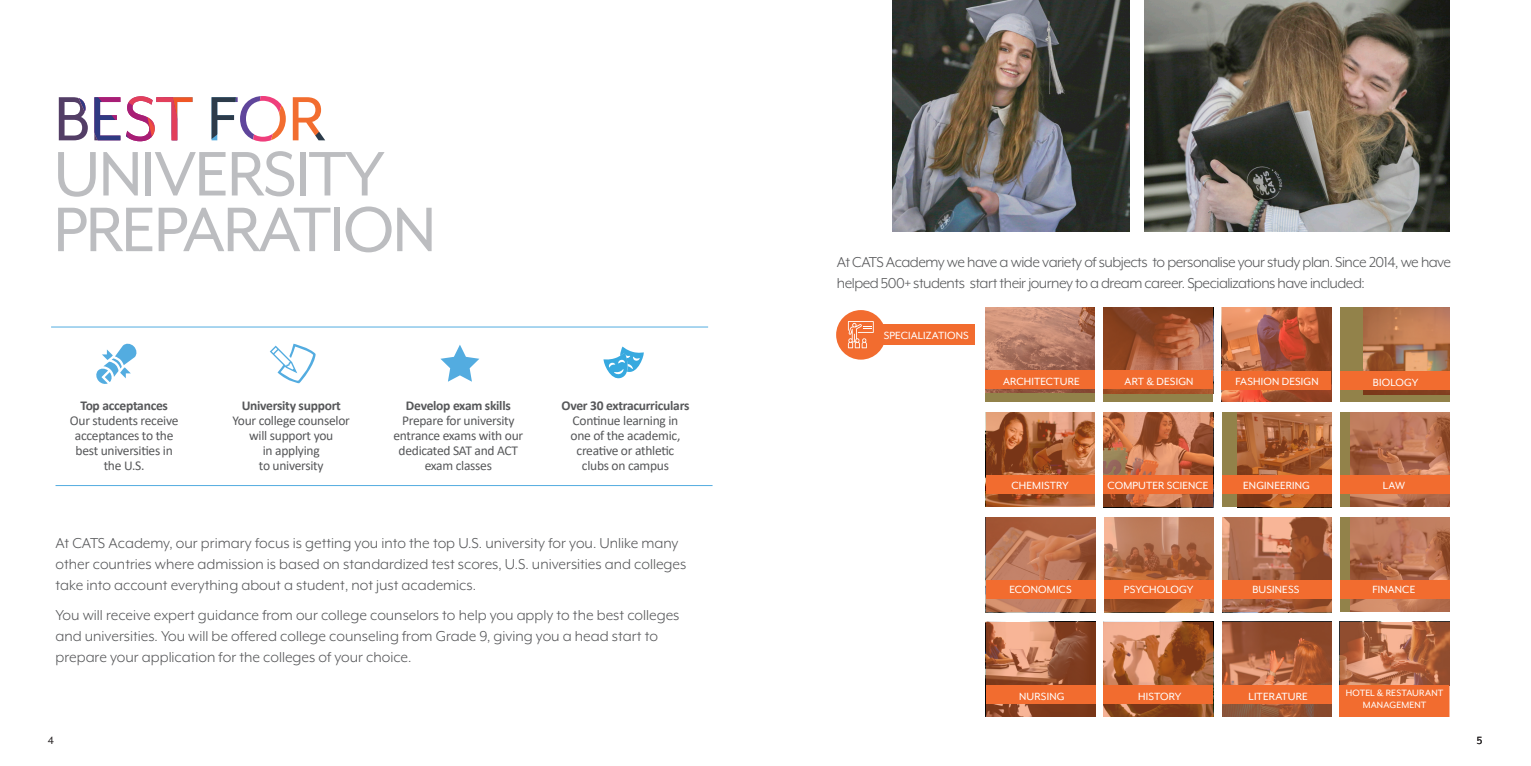
<style>
.page{position:relative;width:1531px;height:766px;background:#fff}
.page>*{position:absolute;margin:0;border:0;box-sizing:border-box;transform-origin:0 0}
.t1{font:72.3px/55.7px "Mr Eaves XL Mod OT";letter-spacing:-.02em;color:#bcbdc0}
.t2{font:16.5px/21px "Mr Eaves XL Mod OT";color:#57585a}
.t3{font:16.5px/21px "Mr Eaves XL Mod OT";letter-spacing:-.03em;color:#57585a}
._01b_Icon_Body{font:13.5px/15px "Calibri";letter-spacing:-.02em;color:#57585a;text-align:center}
._01b_Icon_Body-2{font:700 13.5px "Calibri";letter-spacing:-.02em;color:#57585a}
.Labels_white_bold{font:12px "Mr Eaves XL Mod OT";letter-spacing:.015em;color:#fff}
.t4{font:12px "Mr Eaves XL Mod OT";color:#231f20}
.Labels_white_bold-2{font:10.5px/12px "Mr Eaves XL Mod OT";letter-spacing:.015em;color:#fff;text-align:center}
</style>
<div class="page">
<svg style="left:1340px;top:517px;width:109px;height:94px;background:#b57452"></svg>
<svg style="left:1222px;top:517px;width:109px;height:95px;background:#b16c4d"></svg>
<svg style="left:1104px;top:517px;width:109px;height:95px;background:#b46f4b"></svg>
<svg style="left:986px;top:517px;width:109px;height:95px;background:#b66f4e"></svg>
<svg style="left:1340px;top:412px;width:109px;height:95px;background:#b1704f"></svg>
<svg style="left:1222px;top:412px;width:109px;height:95px;background:#a66336"></svg>
<svg style="left:1104px;top:412px;width:109px;height:95px;background:#b96e4a"></svg>
<svg style="left:985px;top:412px;width:109px;height:95px;background:#a96139"></svg>
<svg style="left:1340px;top:307px;width:109px;height:95px;background:#a9784d"></svg>
<svg style="left:1222px;top:307px;width:109px;height:95px;background:#b65f3f"></svg>
<svg style="left:1104px;top:307px;width:109px;height:95px;background:#9b5936"></svg>
<svg style="left:985px;top:307px;width:110px;height:95px;background:#b47e64"></svg>
<div style="left:836px;top:310px;width:50px;height:49px;background:#f26c2f;border-radius:50%"></div>
<div style="left:882px;top:325px;width:92px;height:20px;background:#f26c2f"></div>
<svg style="left:848px;top:321px;width:26px;height:27px"></svg>
<div style="left:1104px;top:370px;width:109px;height:19px;background:#f26c2f"></div>
<div style="left:1222px;top:371px;width:109px;height:19px;background:#f26c2f"></div>
<div style="left:1340px;top:371px;width:109px;height:19px;background:#f26c2f"></div>
<div style="left:985px;top:475px;width:109px;height:18px;background:#f26c2f"></div>
<div style="left:1104px;top:475px;width:109px;height:18px;background:#f26c2f"></div>
<div style="left:1222px;top:475px;width:109px;height:18px;background:#f26c2f"></div>
<div style="left:1340px;top:475px;width:109px;height:18px;background:#f26c2f"></div>
<div style="left:986px;top:579px;width:109px;height:19px;background:#f26c2f"></div>
<div style="left:1104px;top:579px;width:109px;height:19px;background:#f26c2f"></div>
<div style="left:985px;top:370px;width:110px;height:19px;background:#f26c2f"></div>
<div style="left:1222px;top:579px;width:109px;height:19px;background:#f26c2f"></div>
<div style="left:1340px;top:579px;width:109px;height:19px;background:#f26c2f"></div>
<img style="left:1144px;top:0;width:305px;height:231px">
<img style="left:892px;top:0;width:237px;height:231px">
<svg style="left:59px;top:96px;width:266px;height:45px"></svg>
<hr style="left:56px;top:485px;width:656px;height:1px;background:#53ace0">
<hr style="left:51px;top:326px;width:657px;height:1px;background:#53ace0">
<svg style="left:440px;top:344px;width:39px;height:37px"></svg>
<svg style="left:270px;top:343px;width:46px;height:40px"></svg>
<svg style="left:603px;top:346px;width:41px;height:33px"></svg>
<svg style="left:96px;top:343px;width:41px;height:41px"></svg>
<svg style="left:1104px;top:622px;width:109px;height:94px;background:#b46d46"></svg>
<svg style="left:1222px;top:622px;width:110px;height:94px;background:#a45b3a"></svg>
<svg style="left:1340px;top:621px;width:109px;height:64px;background:#b56e4c"></svg>
<svg style="left:986px;top:622px;width:109px;height:94px;background:#ab6748"></svg>
<div style="left:1104px;top:685px;width:109px;height:18px;background:#f26c2f"></div>
<div style="left:986px;top:685px;width:109px;height:18px;background:#f26c2f"></div>
<div style="left:1222px;top:685px;width:109px;height:18px;background:#f26c2f"></div>
<div style="left:1340px;top:685px;width:109px;height:31px;background:#f26c2f"></div>
<p class="t1" style="left:54px;top:146px;width:384px">UNIVERSITY<br>PREPARATION</p>
<p class="_01b_Icon_Body-2" style="left:80px;top:396px;width:89px">Top acceptances</p>
<p class="_01b_Icon_Body" style="left:70px;top:412px;width:110px">Our students receive acceptances to the best universities in the U.S.</p>
<p class="_01b_Icon_Body-2" style="left:242px;top:396px;width:101px">University support</p>
<p class="_01b_Icon_Body" style="left:233px;top:412px;width:119px">Your college counselor will support you<br>in applying<br>to university</p>
<p class="_01b_Icon_Body-2" style="left:406px;top:396px;width:106px">Develop exam skills</p>
<p class="_01b_Icon_Body" style="left:393px;top:412px;width:131px">Prepare for university entrance exams with our dedicated SAT and ACT exam classes</p>
<p class="_01b_Icon_Body-2" style="left:561px;top:396px;width:129px">Over 30 extracurriculars</p>
<p class="_01b_Icon_Body" style="left:570px;top:412px;width:111px">Continue learning in one of the academic, creative or athletic clubs on campus</p>
<p class="t2" style="left:56px;top:532px;width:632px">At CATS Academy, our primary focus is getting you into the top U.S. university for you. Unlike many other countries where admission is based on standardized test scores, U.S. universities and colleges take into account everything about a student, not just academics.</p>
<p class="t2" style="left:56px;top:604px;width:625px">You will receive expert guidance from our college counselors to help you apply to the best colleges and universities. You will be offered college counseling from Grade 9, giving you a head start to prepare your application for the colleges of your choice.</p>
<p class="t3" style="left:837px;top:251px;width:616px">At CATS Academy we have a wide variety of subjects to personalise your study plan. Since 2014, we have helped 500+ students start their journey to a dream career. Specializations have included:</p>
<p class="Labels_white_bold" style="left:884px;top:329px;width:87px">SPECIALIZATIONS</p>
<p class="Labels_white_bold" style="left:1003px;top:374px;width:78px">ARCHITECTURE</p>
<p class="Labels_white_bold" style="left:1124px;top:374px;width:70px">ART &amp; DESIGN</p>
<p class="Labels_white_bold" style="left:1235px;top:375px;width:85px">FASHION DESIGN</p>
<p class="Labels_white_bold" style="left:1373px;top:375px;width:47px">BIOLOGY</p>
<p class="Labels_white_bold" style="left:1011px;top:478px;width:59px">CHEMISTRY</p>
<p class="Labels_white_bold" style="left:1107px;top:478px;width:103px">COMPUTER SCIENCE</p>
<p class="Labels_white_bold" style="left:1243px;top:478px;width:68px">ENGINEERING</p>
<p class="Labels_white_bold" style="left:1382px;top:478px;width:24px">LAW</p>
<p class="Labels_white_bold" style="left:1009px;top:583px;width:64px">ECONOMICS</p>
<p class="Labels_white_bold" style="left:1124px;top:583px;width:71px">PSYCHOLOGY</p>
<p class="Labels_white_bold" style="left:1252px;top:583px;width:48px">BUSINESS</p>
<p class="Labels_white_bold" style="left:1372px;top:582px;width:44px">FINANCE</p>
<p class="Labels_white_bold" style="left:1019px;top:689px;width:47px">NURSING</p>
<p class="Labels_white_bold" style="left:1138px;top:689px;width:45px">HISTORY</p>
<p class="Labels_white_bold" style="left:1248px;top:689px;width:61px">LITERATURE</p>
<p class="Labels_white_bold-2" style="left:1345px;top:687px;width:99px">HOTEL &amp; RESTAURANT<br>MANAGEMENT</p>
<p class="t4" style="left:48px;top:733px;width:8px">4</p>
<p class="t4" style="left:1477px;top:734px;width:7px">5</p>
</div>
